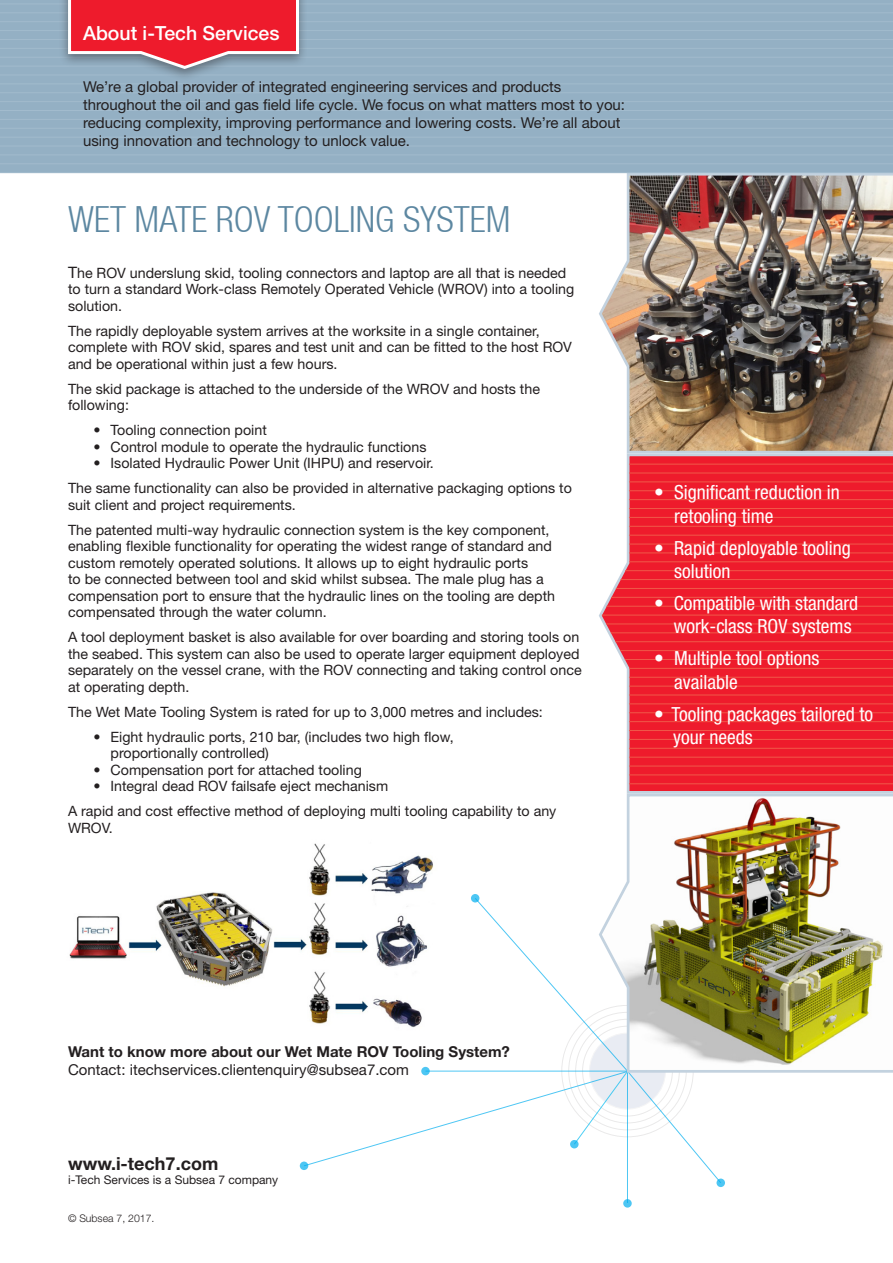
<style>
.page{position:relative;width:893px;height:1263px;background:#fff}
.page>*{position:absolute;margin:0;border:0;box-sizing:border-box;transform-origin:0 0}
.t1{font:300 condensed 36px "Helvetica Neue";color:#5c87a1}
.t2{font:condensed 19.5px/23.4px "Helvetica Neue LT Std";color:#fff}
.t3{font:500 19.5px "Helvetica Neue LT Std";color:#fff}
.t4{font:700 18px "Helvetica Neue LT Std";color:#231f20}
.t5{font:15px/18px "Helvetica Neue LT Std";color:#231f20}
.t6{font:14.25px/16.5px "Helvetica Neue LT Std";color:#231f20}
.t7{font:12px "Helvetica Neue LT Std";color:#231f20}
.t8{font:300 10.5px "Helvetica Neue LT Std";color:#231f20}
.s1{font-size:15.75px}
.s2{font-weight:700}
</style>
<div class="page">
<hr style="left:627px;top:1072px;width:1px;height:131px;background:#00aeef">
<svg style="left:306px;top:897px;width:412px;height:287px"></svg>
<svg style="left:570px;top:1140px;width:9px;height:8px"></svg>
<svg style="left:471px;top:894px;width:8px;height:8px"></svg>
<svg style="left:421px;top:1067px;width:9px;height:8px"></svg>
<svg style="left:300px;top:1161px;width:8px;height:9px"></svg>
<svg style="left:716px;top:1178px;width:9px;height:9px"></svg>
<svg style="left:623px;top:1199px;width:9px;height:8px"></svg>
<div style="left:0;top:0;width:893px;height:173px;background:#94b0c4"></div>
<img style="left:597px;top:173px;width:296px;height:279px">
<img style="left:597px;top:795px;width:296px;height:279px">
<svg style="left:599px;top:452px;width:294px;height:343px;background:#ee3745"></svg>
<img style="left:69px;top:843px;width:371px;height:194px">
<hr style="left:0;top:4px;width:893px;height:1px;background:#a2bbcd">
<hr style="left:0;top:13px;width:893px;height:1px;background:#a2bbcd">
<hr style="left:0;top:21px;width:893px;height:1px;background:#a2bbcd">
<hr style="left:0;top:30px;width:893px;height:1px;background:#a2bbcd">
<hr style="left:0;top:39px;width:893px;height:1px;background:#a2bbcd">
<hr style="left:0;top:48px;width:893px;height:1px;background:#a2bbcd">
<hr style="left:0;top:57px;width:893px;height:1px;background:#a2bbcd">
<hr style="left:0;top:66px;width:893px;height:1px;background:#a2bbcd">
<hr style="left:0;top:75px;width:893px;height:1px;background:#a2bbcd">
<hr style="left:0;top:84px;width:893px;height:1px;background:#a2bbcd">
<hr style="left:0;top:92px;width:893px;height:1px;background:#a2bbcd">
<hr style="left:0;top:101px;width:893px;height:1px;background:#a2bbcd">
<hr style="left:0;top:110px;width:893px;height:1px;background:#a2bbcd">
<hr style="left:0;top:119px;width:893px;height:1px;background:#a2bbcd">
<hr style="left:0;top:128px;width:893px;height:1px;background:#a2bbcd">
<hr style="left:0;top:137px;width:893px;height:1px;background:#a2bbcd">
<hr style="left:0;top:146px;width:893px;height:1px;background:#a2bbcd">
<hr style="left:0;top:155px;width:893px;height:1px;background:#a2bbcd">
<hr style="left:0;top:164px;width:893px;height:1px;background:#a2bbcd">
<hr style="left:0;top:172px;width:893px;height:1px;background:#a2bbcd">
<hr style="left:629px;top:464px;width:264px;height:1px;background:#f05949">
<hr style="left:629px;top:473px;width:264px;height:1px;background:#f05949">
<hr style="left:629px;top:482px;width:264px;height:1px;background:#f05949">
<hr style="left:629px;top:490px;width:264px;height:1px;background:#f05949">
<hr style="left:629px;top:499px;width:264px;height:1px;background:#f05949">
<hr style="left:629px;top:508px;width:264px;height:1px;background:#f05949">
<hr style="left:629px;top:517px;width:264px;height:1px;background:#f05949">
<hr style="left:629px;top:526px;width:264px;height:1px;background:#f05949">
<hr style="left:629px;top:535px;width:264px;height:1px;background:#f05949">
<hr style="left:629px;top:544px;width:264px;height:1px;background:#f05949">
<hr style="left:629px;top:553px;width:264px;height:1px;background:#f05949">
<hr style="left:629px;top:561px;width:264px;height:1px;background:#f05949">
<hr style="left:625px;top:570px;width:268px;height:1px;background:#f05949">
<hr style="left:621px;top:579px;width:272px;height:1px;background:#f05949">
<hr style="left:616px;top:588px;width:277px;height:1px;background:#f05949">
<hr style="left:611px;top:597px;width:282px;height:1px;background:#f05949">
<hr style="left:607px;top:606px;width:286px;height:1px;background:#f05949">
<hr style="left:602px;top:615px;width:291px;height:1px;background:#f05949">
<hr style="left:606px;top:624px;width:287px;height:1px;background:#f05949">
<hr style="left:611px;top:633px;width:282px;height:1px;background:#f05949">
<hr style="left:615px;top:641px;width:278px;height:1px;background:#f05949">
<hr style="left:620px;top:650px;width:273px;height:1px;background:#f05949">
<hr style="left:625px;top:659px;width:268px;height:1px;background:#f05949">
<hr style="left:629px;top:668px;width:264px;height:1px;background:#f05949">
<hr style="left:629px;top:677px;width:264px;height:1px;background:#f05949">
<hr style="left:629px;top:686px;width:264px;height:1px;background:#f05949">
<hr style="left:629px;top:695px;width:264px;height:1px;background:#f05949">
<hr style="left:629px;top:704px;width:264px;height:1px;background:#f05949">
<hr style="left:629px;top:712px;width:264px;height:1px;background:#f05949">
<hr style="left:629px;top:721px;width:264px;height:1px;background:#f05949">
<hr style="left:629px;top:730px;width:264px;height:1px;background:#f05949">
<hr style="left:629px;top:739px;width:264px;height:1px;background:#f05949">
<hr style="left:629px;top:748px;width:264px;height:1px;background:#f05949">
<hr style="left:629px;top:757px;width:264px;height:1px;background:#f05949">
<hr style="left:629px;top:766px;width:264px;height:1px;background:#f05949">
<hr style="left:629px;top:775px;width:264px;height:1px;background:#f05949">
<hr style="left:629px;top:783px;width:264px;height:1px;background:#f05949">
<div style="left:59px;top:0;width:249px;height:82px;background:#231f20;opacity:.45"></div>
<svg style="left:67px;top:0;width:233px;height:71px;background:#d94353"></svg>
<p class="t3" style="left:83px;top:21px;width:198px">About i-Tech Services</p>
<p class="t5" style="left:83px;top:77px;width:544px">We’re a global provider of integrated engineering services and products throughout the oil and gas field life cycle. We focus on what matters most to you: reducing complexity, improving performance and lowering costs. We’re all about using innovation and technology to unlock value.</p>
<p class="t1" style="left:68px;top:199px;width:444px">WET MATE ROV TOOLING SYSTEM</p>
<p class="t6" style="left:68px;top:264px;width:508px"><span class="s1">T</span>he ROV underslung skid, tooling connectors and laptop are all that is needed to turn a standard Work-class Remotely Operated Vehicle (WROV) into a tooling solution.</p>
<p class="t6" style="left:68px;top:322px;width:505px">The rapidly deployable system arrives at the worksite in a single container, complete with ROV skid, spares and test unit and can be fitted to the host ROV and be operational within just a few hours.</p>
<p class="t6" style="left:68px;top:380px;width:473px">The skid package is attached to the underside of the WROV and hosts the following:</p>
<p class="t6" style="left:94px;top:422px;width:175px">• Tooling connection point</p>
<p class="t6" style="left:94px;top:438px;width:334px">• Control module to operate the hydraulic functions</p>
<p class="t6" style="left:94px;top:455px;width:342px">• Isolated Hydraulic Power Unit (IHPU) and reservoir.</p>
<p class="t6" style="left:68px;top:480px;width:505px">The same functionality can also be provided in alternative packaging options to suit client and project requirements.</p>
<p class="t6" style="left:68px;top:521px;width:489px">The patented multi-way hydraulic connection system is the key component, enabling flexible functionality for operating the widest range of standard and custom remotely operated solutions. It allows up to eight hydraulic ports<br>to be connected between tool and skid whilst subsea. The male plug has a compensation port to ensure that the hydraulic lines on the tooling are depth compensated through the water column.</p>
<p class="t6" style="left:68px;top:629px;width:515px">A tool deployment basket is also available for over boarding and storing tools on the seabed. This system can also be used to operate larger equipment deployed separately on the vessel crane, with the ROV connecting and taking control once at operating depth.</p>
<p class="t6" style="left:68px;top:703px;width:476px">The Wet Mate Tooling System is rated for up to 3,000 metres and includes:</p>
<p class="t6" style="left:111px;top:728px;width:345px;text-indent:-17px">• Eight hydraulic ports, 210 bar, (includes two high flow, proportionally controlled)</p>
<p class="t6" style="left:94px;top:761px;width:270px">• Compensation port for attached tooling</p>
<p class="t6" style="left:94px;top:778px;width:296px">• Integral dead ROV failsafe eject mechanism</p>
<p class="t6" style="left:68px;top:803px;width:490px">A rapid and cost effective method of deploying multi tooling capability to any<br>WROV.</p>
<p class="t2" style="left:674px;top:481px;width:167px;text-indent:-20px">• Significant reduction in retooling time</p>
<p class="t2" style="left:674px;top:536px;width:178px;text-indent:-20px">• Rapid deployable tooling solution</p>
<p class="t2" style="left:674px;top:591px;width:186px;text-indent:-20px">• Compatible with standard work-class ROV systems</p>
<p class="t2" style="left:674px;top:646px;width:147px;text-indent:-20px">• Multiple tool options available</p>
<p class="t2" style="left:673px;top:702px;width:201px;text-indent:-19px">• Tooling packages tailored to your needs</p>
<p class="t5" style="left:68px;top:1042px;width:443px"><span class="s2">Want to know more about our Wet Mate ROV Tooling System?<br></span>Contact: itechservices.clientenquiry@subsea7.com</p>
<p class="t4" style="left:68px;top:1152px;width:152px">www.i-tech7.com</p>
<p class="t7" style="left:68px;top:1172px;width:212px">i-Tech Services is a Subsea 7 company</p>
<p class="t8" style="left:68px;top:1212px;width:88px">© Subsea 7, 2017.</p>
</div>
